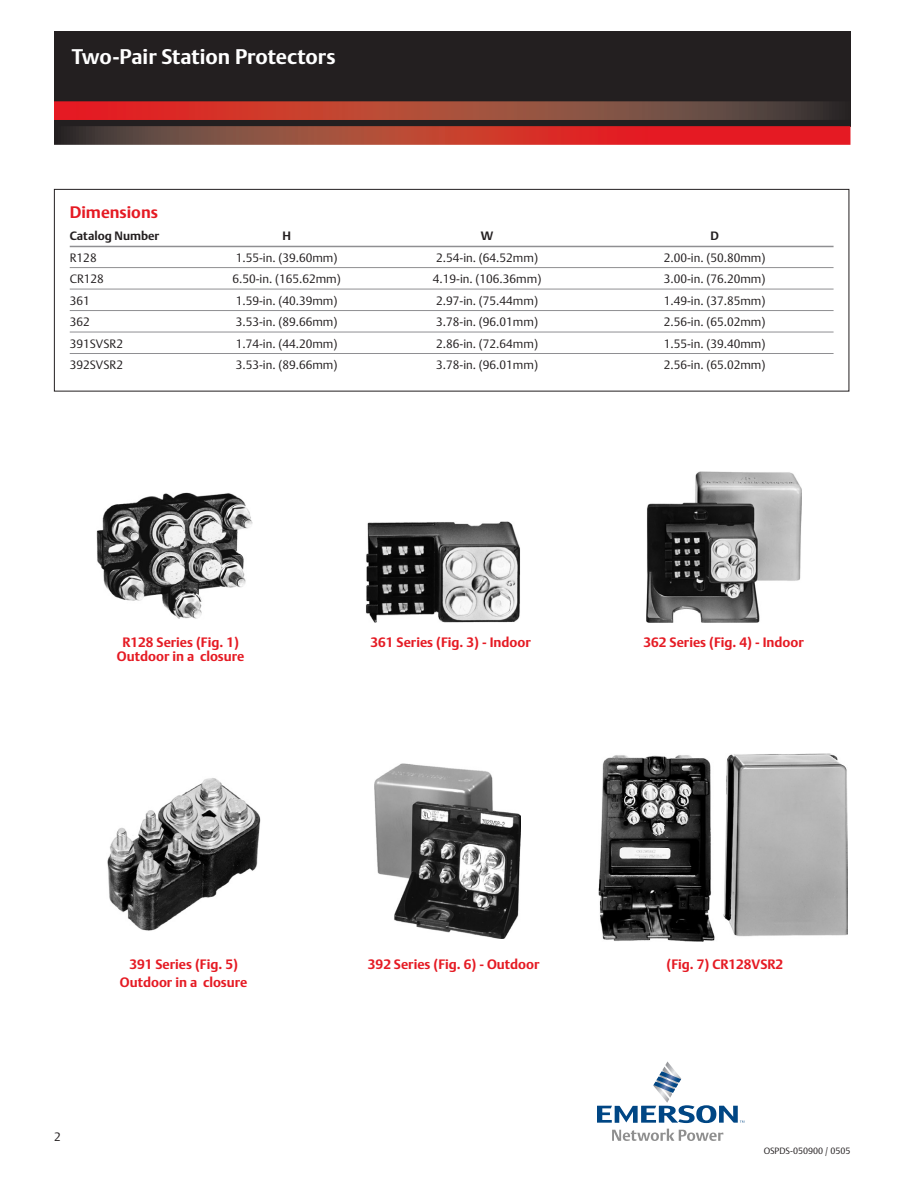
<style>
.page{position:relative;width:918px;height:1188px;background:#fff}
.page>*{position:absolute;margin:0;border:0;box-sizing:border-box;transform-origin:0 0}
.E-Document_Title__Back{font:700 21px "DTL Argo T";color:#fff}
.E-Table_heading{font:700 16.5px "DTL Argo T";color:#e51a23}
.E-Caption{font:700 13.5px/13.5px "DTL Argo T";color:#e51a23;text-align:center}
.E-Table{font:12px "DTL Argo T Light";color:#231f20}
.E-Table__last_line{font:12px "DTL Argo T Light";color:#231f20}
.E-Table_sub-heading{font:700 12px "DTL Argo T";color:#231f20}
.E-Page_Number{font:12px "DTL Argo T Light";color:#231f20}
.E-Page_Number-2{font:9px "DTL Argo T Light";color:#231f20}
</style>
<div class="page">
<div style="left:54px;top:32px;width:796px;height:95px;background:#231f20"></div>
<svg style="left:54px;top:126px;width:796px;height:19px;background:#b13832"></svg>
<svg style="left:54px;top:101px;width:778px;height:19px;background:#a04035"></svg>
<svg style="left:597px;top:1061px;width:147px;height:62px"></svg>
<svg style="left:612px;top:1129px;width:111px;height:12px"></svg>
<img style="left:599px;top:753px;width:248px;height:188px">
<hr style="left:70px;top:246px;width:764px;height:1px;background:#8f8f92">
<hr style="left:70px;top:267px;width:764px;height:1px;background:#8f8f92">
<hr style="left:70px;top:289px;width:764px;height:1px;background:#8f8f92">
<hr style="left:70px;top:310px;width:764px;height:1px;background:#8f8f92">
<hr style="left:70px;top:332px;width:764px;height:1px;background:#8f8f92">
<hr style="left:70px;top:353px;width:764px;height:1px;background:#8f8f92">
<div style="left:54px;top:189px;width:795px;height:202px;border:1px solid #231f20"></div>
<img style="left:97px;top:492px;width:155px;height:127px">
<img style="left:366px;top:522px;width:154px;height:100px">
<img style="left:646px;top:471px;width:156px;height:152px">
<img style="left:107px;top:778px;width:154px;height:153px">
<img style="left:374px;top:763px;width:146px;height:175px">
<p class="E-Document_Title__Back" style="left:72px;top:44px;width:265px">Two-Pair Station Protectors</p>
<p class="E-Table_heading" style="left:70px;top:202px;width:90px">Dimensions</p>
<p class="E-Table_sub-heading" style="left:70px;top:229px;width:91px">Catalog Number</p>
<p class="E-Table_sub-heading" style="left:282px;top:229px;width:10px">H</p>
<p class="E-Table_sub-heading" style="left:481px;top:229px;width:14px">W</p>
<p class="E-Table_sub-heading" style="left:710px;top:229px;width:10px">D</p>
<p class="E-Table" style="left:70px;top:250px;width:28px">R128</p>
<p class="E-Table" style="left:236px;top:250px;width:103px">1.55-in. (39.60mm)</p>
<p class="E-Table" style="left:436px;top:250px;width:103px">2.54-in. (64.52mm)</p>
<p class="E-Table" style="left:664px;top:250px;width:103px">2.00-in. (50.80mm)</p>
<p class="E-Table" style="left:70px;top:272px;width:36px">CR128</p>
<p class="E-Table" style="left:232px;top:272px;width:110px">6.50-in. (165.62mm)</p>
<p class="E-Table" style="left:433px;top:272px;width:110px">4.19-in. (106.36mm)</p>
<p class="E-Table" style="left:664px;top:272px;width:103px">3.00-in. (76.20mm)</p>
<p class="E-Table" style="left:70px;top:293px;width:22px">361</p>
<p class="E-Table" style="left:236px;top:293px;width:103px">1.59-in. (40.39mm)</p>
<p class="E-Table" style="left:436px;top:293px;width:103px">2.97-in. (75.44mm)</p>
<p class="E-Table" style="left:664px;top:293px;width:103px">1.49-in. (37.85mm)</p>
<p class="E-Table" style="left:70px;top:315px;width:22px">362</p>
<p class="E-Table" style="left:236px;top:315px;width:103px">3.53-in. (89.66mm)</p>
<p class="E-Table" style="left:436px;top:315px;width:103px">3.78-in. (96.01mm)</p>
<p class="E-Table" style="left:664px;top:315px;width:103px">2.56-in. (65.02mm)</p>
<p class="E-Table" style="left:70px;top:336px;width:55px">391SVSR2</p>
<p class="E-Table" style="left:236px;top:336px;width:103px">1.74-in. (44.20mm)</p>
<p class="E-Table" style="left:436px;top:336px;width:103px">2.86-in. (72.64mm)</p>
<p class="E-Table" style="left:664px;top:336px;width:103px">1.55-in. (39.40mm)</p>
<p class="E-Table__last_line" style="left:70px;top:358px;width:55px">392SVSR2</p>
<p class="E-Table__last_line" style="left:236px;top:358px;width:103px">3.53-in. (89.66mm)</p>
<p class="E-Table__last_line" style="left:436px;top:358px;width:103px">3.78-in. (96.01mm)</p>
<p class="E-Table__last_line" style="left:664px;top:358px;width:103px">2.56-in. (65.02mm)</p>
<p class="E-Caption" style="left:117px;top:636px;width:129px">R128 Series (Fig. 1)<br>Outdoor in a closure</p>
<p class="E-Caption" style="left:371px;top:636px;width:162px">361 Series (Fig. 3) - Indoor</p>
<p class="E-Caption" style="left:644px;top:636px;width:162px">362 Series (Fig. 4) - Indoor</p>
<p class="E-Page_Number" style="left:54px;top:1129px;width:8px">2</p>
<p class="E-Caption" style="left:130px;top:957px;width:110px">391 Series (Fig. 5)</p>
<p class="E-Caption" style="left:368px;top:957px;width:173px">392 Series (Fig. 6) - Outdoor</p>
<p class="E-Caption" style="left:120px;top:975px;width:129px">Outdoor in a closure</p>
<p class="E-Caption" style="left:666px;top:957px;width:118px">(Fig. 7) CR128VSR2</p>
<p class="E-Page_Number-2" style="left:764px;top:1145px;width:88px">OSPDS-050900 / 0505</p>
</div>
